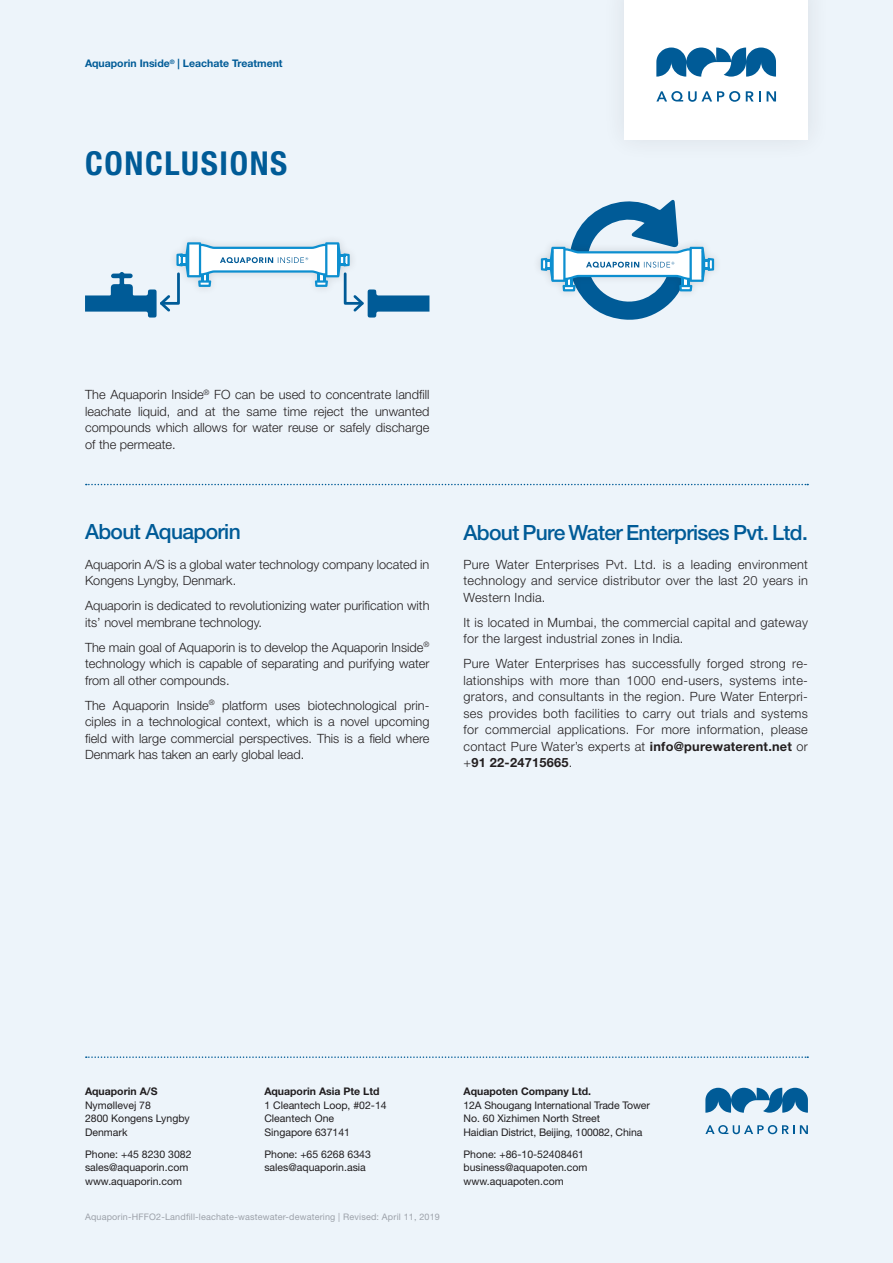
<style>
.page{position:relative;width:893px;height:1263px;background:#edf4fa}
.page>*{position:absolute;margin:0;border:0;box-sizing:border-box;transform-origin:0 0}
.t1{font:700 condensed 33px "Helvetica Neue LT Std";letter-spacing:.05em;color:#005b97}
.t2{font:500 21px "Helvetica Neue LT Std";letter-spacing:-.03em;color:#005b97}
.List_Paragraph{font:300 12.75px/16.5px "Helvetica Neue LT Std";color:#231f20;text-align:justify}
.List_Paragraph-2{font:300 12.75px/16.5px "Helvetica Neue LT Std";letter-spacing:.02em;color:#231f20}
.t3{font:10.5px/13.5px "Helvetica Neue LT Std";color:#231f20}
.t4{font:700 10.5px "Helvetica Neue LT Std";color:#231f20}
.t5{font:700 10.5px "Helvetica Neue LT Std";color:#005b97}
.t6{font:9px "Helvetica Neue LT Std";letter-spacing:.02em;color:#a8a9ad}
.s1{font-weight:700}
</style>
<div class="page">
<svg style="left:86px;top:1056px;width:722px;height:2px"></svg>
<svg style="left:85px;top:242px;width:344px;height:76px"></svg>
<div style="left:624px;top:0;width:184px;height:139px;background:#fff"></div>
<svg style="left:656px;top:48px;width:120px;height:29px"></svg>
<svg style="left:656px;top:91px;width:84px;height:11px"></svg>
<svg style="left:746px;top:91px;width:15px;height:10px"></svg>
<svg style="left:767px;top:91px;width:9px;height:11px"></svg>
<svg style="left:705px;top:1088px;width:103px;height:25px"></svg>
<svg style="left:705px;top:1125px;width:103px;height:9px"></svg>
<svg style="left:86px;top:484px;width:722px;height:1px"></svg>
<svg style="left:541px;top:200px;width:173px;height:120px"></svg>
<p class="t5" style="left:85px;top:57px;width:199px">Aquaporin Inside<sup>®</sup> | Leachate Treatment</p>
<p class="t1" style="left:85px;top:143px;width:204px">CONCLUSIONS</p>
<p class="List_Paragraph" style="left:85px;top:386px;width:346px">The Aquaporin Inside<sup>®</sup> FO can be used to concentrate landfill leachate liquid, and at the same time reject the unwanted compounds which allows for water reuse or safely discharge of the permeate.</p>
<p class="t2" style="left:85px;top:519px;width:157px">About Aquaporin</p>
<p class="List_Paragraph" style="left:85px;top:555px;width:346px">Aquaporin A/S is a global water technology company located in<br>Kongens Lyngby, Denmark.</p>
<p class="List_Paragraph" style="left:85px;top:597px;width:346px">Aquaporin is dedicated to revolutionizing water purification with its’ novel membrane technology.</p>
<p class="List_Paragraph" style="left:85px;top:638px;width:346px">The main goal of Aquaporin is to develop the Aquaporin Inside<sup>® </sup>technology which is capable of separating and purifying water from all other compounds.</p>
<p class="List_Paragraph" style="left:85px;top:696px;width:346px">The Aquaporin Inside<sup>®</sup> platform uses biotechnological prin&shy;ciples in a technological context, which is a novel upcoming field with large commercial perspectives. This is a field where Denmark has taken an early global lead.</p>
<p class="t2" style="left:463px;top:520px;width:346px">About Pure Water Enterprises Pvt. Ltd.</p>
<p class="List_Paragraph" style="left:463px;top:556px;width:346px">Pure Water Enterprises Pvt. Ltd. is a leading environment technology and service distributor over the last 20 years in Western India.</p>
<p class="List_Paragraph-2" style="left:463px;top:614px;width:346px">It is located in Mumbai, the commercial capital and gateway for the largest industrial zones in India.</p>
<p class="List_Paragraph" style="left:463px;top:655px;width:346px">Pure Water Enterprises has successfully forged strong re&shy;lationships with more than 1000 end-users, systems inte&shy;grators, and consultants in the region. Pure Water Enterpri&shy;ses provides both facilities to carry out trials and systems for commercial applications. For more information, please contact Pure Water’s experts at <span class="s1">info@purewaterent.net</span> or +<span class="s1">91 22-24715665</span>.</p>
<p class="t4" style="left:85px;top:1085px;width:74px">Aquaporin A/S</p>
<p class="t3" style="left:85px;top:1098px;width:106px">Nymøllevej 78<br>2800 Kongens Lyngby<br>Denmark</p>
<p class="t3" style="left:85px;top:1147px;width:108px">Phone: +45 8230 3082 sales@aquaporin.com www.aquaporin.com</p>
<p class="t4" style="left:264px;top:1085px;width:117px">Aquaporin Asia Pte Ltd</p>
<p class="t3" style="left:264px;top:1098px;width:124px">1 Cleantech Loop, #02-14<br>Cleantech One<br>Singapore 637141</p>
<p class="t3" style="left:264px;top:1147px;width:108px">Phone: +65 6268 6343 sales@aquaporin.asia</p>
<p class="t6" style="left:85px;top:1211px;width:356px">Aquaporin-HFFO2-Landfill-leachate-wastewater-dewatering | Revised: April 11, 2019</p>
<p class="t4" style="left:463px;top:1085px;width:129px">Aquapoten Company Ltd.</p>
<p class="t3" style="left:463px;top:1098px;width:188px">12A Shougang International Trade Tower<br>No. 60 Xizhimen North Street<br>Haidian District, Beijing, 100082, China</p>
<p class="t3" style="left:463px;top:1147px;width:125px">Phone: +86-10-52408461 business@aquapoten.com www.aquapoten.com</p>
</div>
